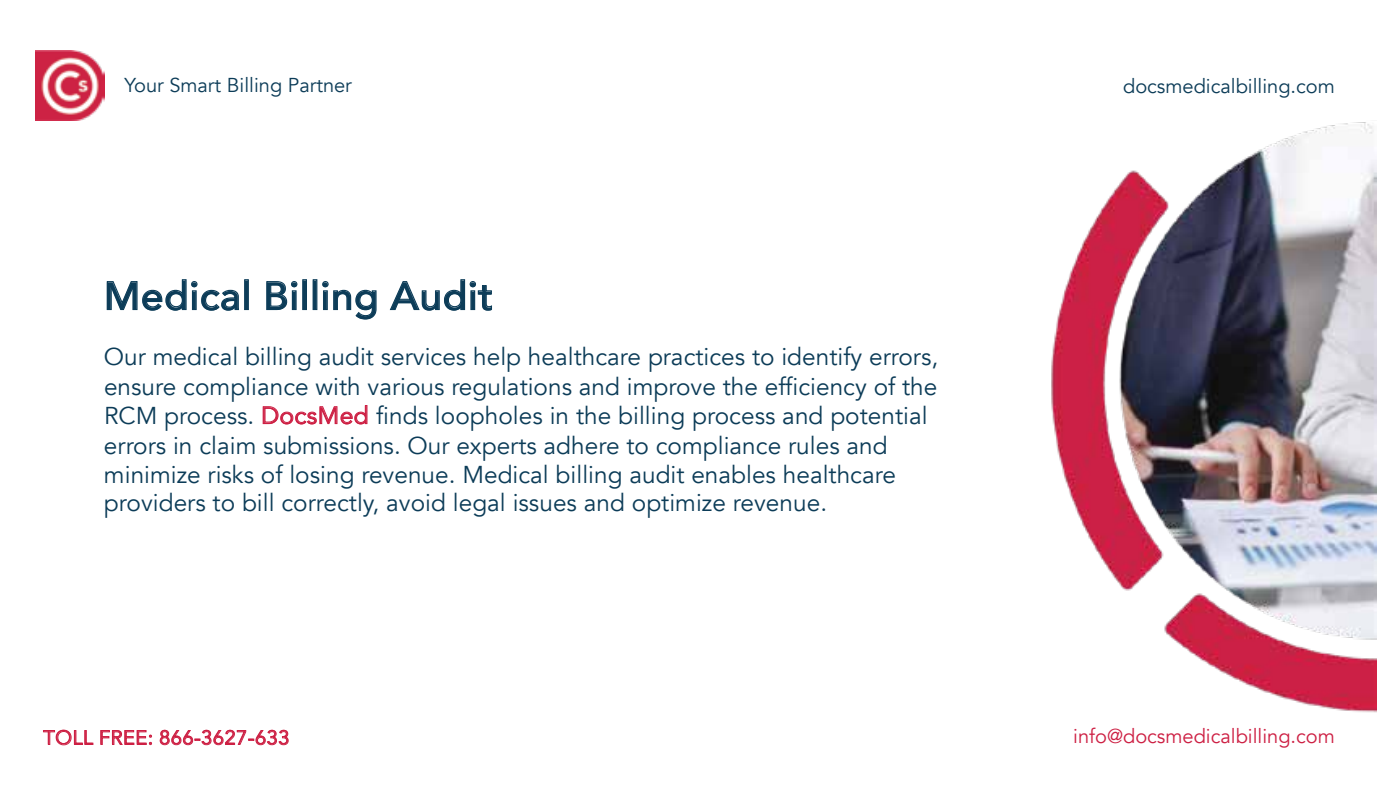
<style>
.page{position:relative;width:1377px;height:810px;background:#fff}
.page>*{position:absolute;margin:0;border:0;box-sizing:border-box;transform-origin:0 0}
.t1{font:500 39.38px "Avenir";letter-spacing:.02em;color:#0c3c58}
.t2{font:24.3px/29.2px "Avenir";color:#0c3c58}
.t3{font:20.03px "Avenir";color:#0c3c58}
.t4{font:20.03px "Avenir";color:#cd1f43}
.t5{font:19.8px "Avenir";letter-spacing:.025em;color:#cd1f43}
.s1{font-size:23.85px;color:#cd1f43}
</style>
<div class="page">
<svg style="left:106px;top:279px;width:133px;height:32px"></svg>
<div style="left:244px;top:279px;width:5px;height:31px;border:1px solid #0c3c58"></div>
<svg style="left:266px;top:281px;width:32px;height:30px"></svg>
<div style="left:302px;top:279px;width:5px;height:31px;border:1px solid #0c3c58"></div>
<div style="left:313px;top:279px;width:4px;height:31px;border:1px solid #0c3c58"></div>
<svg style="left:322px;top:281px;width:55px;height:39px"></svg>
<svg style="left:389px;top:279px;width:103px;height:32px"></svg>
<svg style="left:263px;top:405px;width:105px;height:20px"></svg>
<svg style="left:43px;top:730px;width:50px;height:15px"></svg>
<svg style="left:100px;top:730px;width:52px;height:15px"></svg>
<svg style="left:160px;top:730px;width:129px;height:15px"></svg>
<img style="left:35px;top:50px;width:70px;height:70px">
<img style="left:1051px;top:122px;width:326px;height:591px">
<p class="t3" style="left:125px;top:74px;width:229px">Your Smart Billing Partner</p>
<p class="t3" style="left:1123px;top:74px;width:213px">docsmedicalbilling.com</p>
<h1 class="t1" style="left:104px;top:262px;width:391px">Medical Billing Audit</h1>
<p class="t2" style="left:104px;top:343px;width:836px">Our medical billing audit services help healthcare practices to identify errors, ensure compliance with various regulations and improve the efficiency of the RCM process. <span class="s1">DocsMed</span> finds loopholes in the billing process and potential errors in claim submissions. Our experts adhere to compliance rules and minimize risks of losing revenue. Medical billing audit enables healthcare providers to bill correctly, avoid legal issues and optimize revenue.</p>
<p class="t5" style="left:43px;top:726px;width:248px">TOLL FREE: 866-3627-633</p>
<p class="t4" style="left:1073px;top:724px;width:263px">info@docsmedicalbilling.com</p>
</div>
